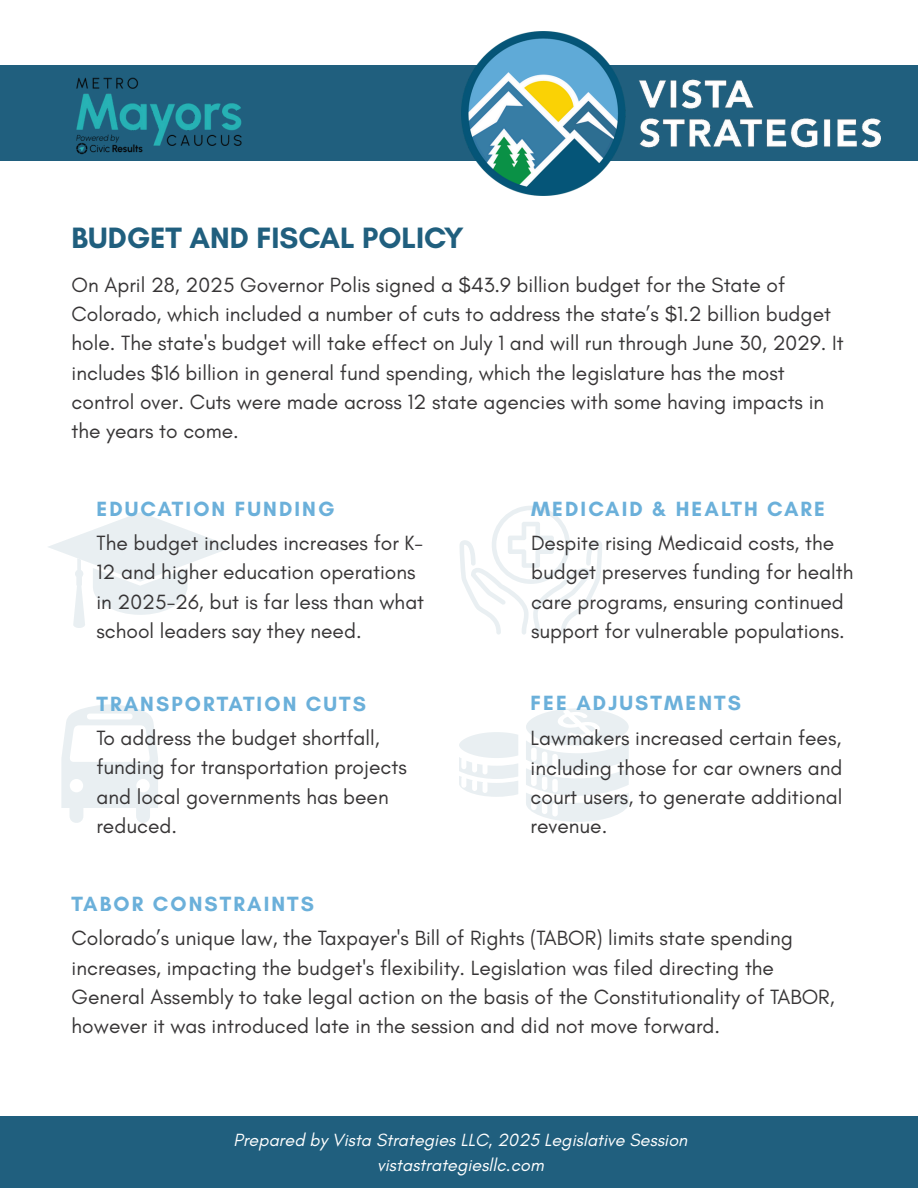
<style>
.page{position:relative;width:918px;height:1188px;background:#fff}
.page>*{position:absolute;margin:0;border:0;box-sizing:border-box;transform-origin:0 0}
.t1{font:700 30px "Glacial Indifference";color:#205f7e}
.t2{font:21px/29.2px "Glacial Indifference";color:#373536}
.t3{font:700 21px "Glacial Indifference";letter-spacing:.1em;color:#6bb0da}
.t4{font:italic 18px/24.8px "Glacial Indifference";color:#fff;text-align:center}
</style>
<div class="page">
<div style="left:0;top:66px;width:918px;height:95px;background:#205f7e"></div>
<img style="left:462px;top:31px;width:418px;height:165px">
<div style="left:0;top:1117px;width:918px;height:71px;background:#205f7e"></div>
<svg style="left:48px;top:512px;width:184px;height:116px"></svg>
<svg style="left:459px;top:506px;width:143px;height:129px"></svg>
<svg style="left:61px;top:704px;width:97px;height:119px"></svg>
<svg style="left:459px;top:732px;width:59px;height:65px"></svg>
<svg style="left:526px;top:708px;width:103px;height:114px"></svg>
<img style="left:76px;top:77px;width:166px;height:78px">
<h1 class="t1" style="left:72px;top:219px;width:394px">BUDGET AND FISCAL POLICY</h1>
<p class="t2" style="left:72px;top:270px;width:774px">On April 28, 2025 Governor Polis signed a $43.9 billion budget for the State of Colorado, which included a number of cuts to address the state’s $1.2 billion budget hole. The state's budget will take effect on July 1 and will run through June 30, 2029. It includes $16 billion in general fund spending, which the legislature has the most control over. Cuts were made across 12 state agencies with some having impacts in the years to come.</p>
<p class="t3" style="left:96px;top:496px;width:240px">EDUCATION FUNDING</p>
<p class="t2" style="left:96px;top:528px;width:329px">The budget includes increases for K-12 and higher education operations in 2025-26, but is far less than what school leaders say they need.</p>
<p class="t2" style="left:531px;top:528px;width:324px">Despite rising Medicaid costs, the budget preserves funding for health care programs, ensuring continued support for vulnerable populations.</p>
<p class="t3" style="left:531px;top:496px;width:296px">MEDICAID &amp; HEALTH CARE</p>
<p class="t3" style="left:96px;top:691px;width:271px">TRANSPORTATION CUTS</p>
<p class="t2" style="left:96px;top:723px;width:312px">To address the budget shortfall, funding for transportation projects and local governments has been reduced.</p>
<p class="t3" style="left:531px;top:691px;width:212px">FEE ADJUSTMENTS</p>
<p class="t2" style="left:531px;top:724px;width:313px;text-align:justify">Lawmakers increased certain fees, including those for car owners and court users, to generate additional revenue.</p>
<p class="t3" style="left:72px;top:891px;width:244px">TABOR CONSTRAINTS</p>
<p class="t2" style="left:72px;top:923px;width:764px">Colorado’s unique law, the Taxpayer's Bill of Rights (TABOR) limits state spending increases, impacting the budget's flexibility. Legislation was filed directing the General Assembly to take legal action on the basis of the Constitutionality of TABOR, however it was introduced late in the session and did not move forward.</p>
<p class="t4" style="left:233px;top:1127px;width:455px">Prepared by Vista Strategies LLC, 2025 Legislative Session vistastrategiesllc.com</p>
</div>
